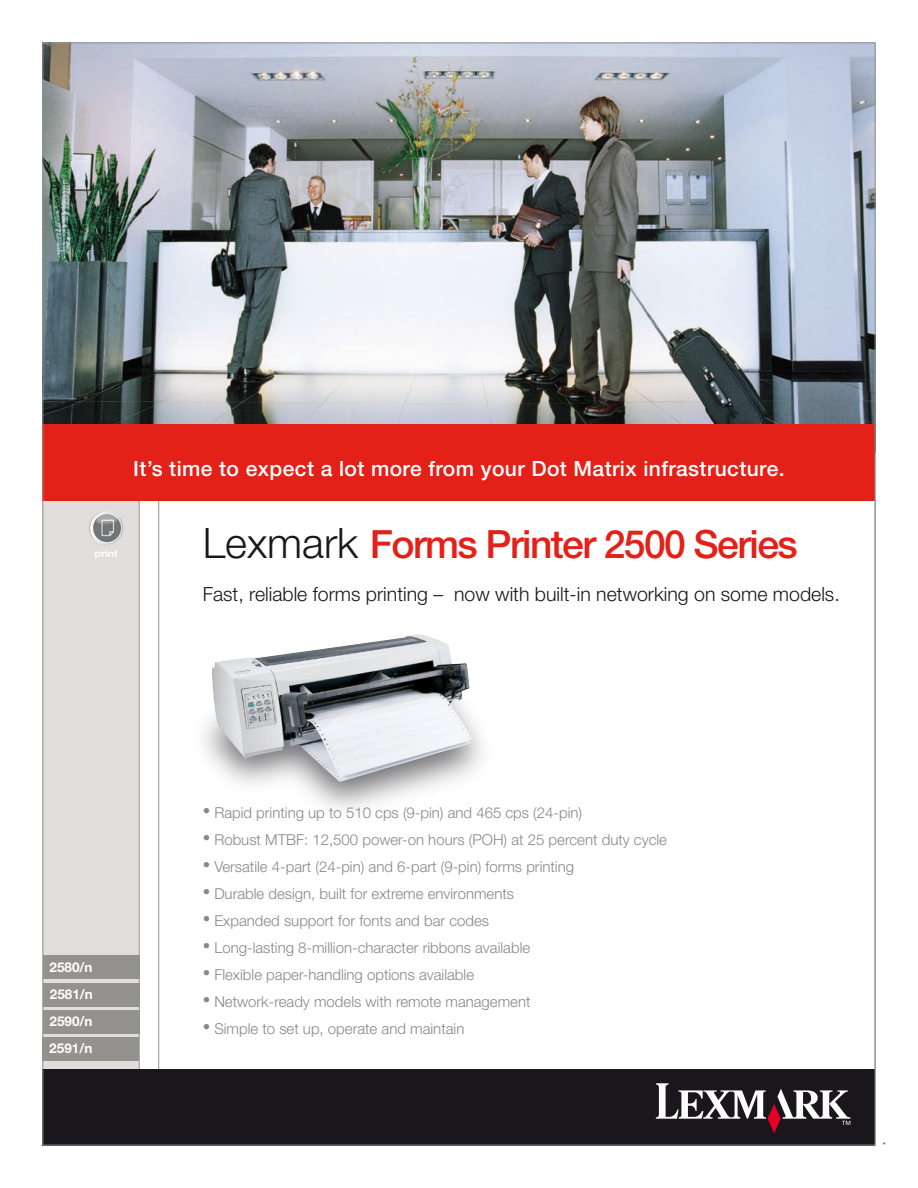
<style>
.page{position:relative;width:918px;height:1188px;background:#fff}
.page>*{position:absolute;margin:0;border:0;box-sizing:border-box;transform-origin:0 0}
.t1{font:500 39px "Helvetica Neue";letter-spacing:-.04em;color:#e32119}
.t2{font:500 21px "Helvetica Neue";letter-spacing:.02em;color:#fff}
.t3{font:300 19.5px "Helvetica Neue";color:#1a171c}
.t4{font:300 15px "Helvetica Neue";color:#87888a}
.t5{font:700 13.5px "Helvetica Neue";color:#fff}
.t6{font:700 10.5px "Helvetica Neue";color:#fff}
.t7{font:300 9px "Helvetica Neue";color:#1a171c}
.s1{font-weight:300;font-size:42px;color:#1a171c}
</style>
<div class="page">
<div style="left:43px;top:43px;width:96px;height:1063px;background:#e0dddc"></div>
<img style="left:44px;top:45px;width:829px;height:380px">
<div style="left:43px;top:1037px;width:96px;height:24px;background:#93928e"></div>
<svg style="left:138px;top:499px;width:738px;height:647px"></svg>
<div style="left:43px;top:425px;width:832px;height:76px;background:#e32119"></div>
<div style="left:43px;top:1069px;width:832px;height:76px;background:#1a171c"></div>
<img style="left:89px;top:511px;width:34px;height:34px;border-radius:50%">
<div style="left:43px;top:1010px;width:96px;height:24px;background:#93928e"></div>
<div style="left:43px;top:983px;width:96px;height:23px;background:#93928e"></div>
<div style="left:43px;top:956px;width:96px;height:23px;background:#93928e"></div>
<svg style="left:656px;top:1083px;width:194px;height:50px"></svg>
<div style="left:190px;top:656px;width:307px;height:164px;background:#1a171c;opacity:.62"></div>
<img style="left:212px;top:634px;width:260px;height:148px">
<h2 class="t2" style="left:133px;top:456px;width:653px">It’s time to expect a lot more from your Dot Matrix infrastructure.</h2>
<p class="t6" style="left:95px;top:546px;width:25px">print</p>
<h1 class="t1" style="left:203px;top:520px;width:597px"><span class="s1">Lexmark</span> Forms Printer 2500 Series</h1>
<h3 class="t3" style="left:203px;top:582px;width:639px">Fast, reliable forms printing – now with built-in networking on some models.</h3>
<p class="t5" style="left:50px;top:958px;width:45px">2580/n</p>
<p class="t5" style="left:50px;top:985px;width:45px">2581/n</p>
<p class="t5" style="left:50px;top:1013px;width:45px">2590/n</p>
<p class="t5" style="left:49px;top:1040px;width:45px">2591/n</p>
<p class="t4" style="left:203px;top:804px;width:381px">• Rapid printing up to 510 cps (9-pin) and 465 cps (24-pin)</p>
<p class="t4" style="left:203px;top:831px;width:466px">• Robust MTBF: 12,500 power-on hours (POH) at 25 percent duty cycle</p>
<p class="t4" style="left:203px;top:858px;width:373px">• Versatile 4-part (24-pin) and 6-part (9-pin) forms printing</p>
<p class="t4" style="left:203px;top:885px;width:313px">• Durable design, built for extreme environments</p>
<p class="t4" style="left:203px;top:912px;width:288px">• Expanded support for fonts and bar codes</p>
<p class="t4" style="left:203px;top:939px;width:329px">• Long-lasting 8-million-character ribbons available</p>
<p class="t4" style="left:203px;top:966px;width:273px">• Flexible paper-handling options available</p>
<p class="t4" style="left:203px;top:993px;width:329px">• Network-ready models with remote management</p>
<p class="t4" style="left:203px;top:1020px;width:263px">• Simple to set up, operate and maintain</p>
<p class="t7" style="left:881px;top:1145px;width:5px;rotate:-90deg">*</p>
</div>
